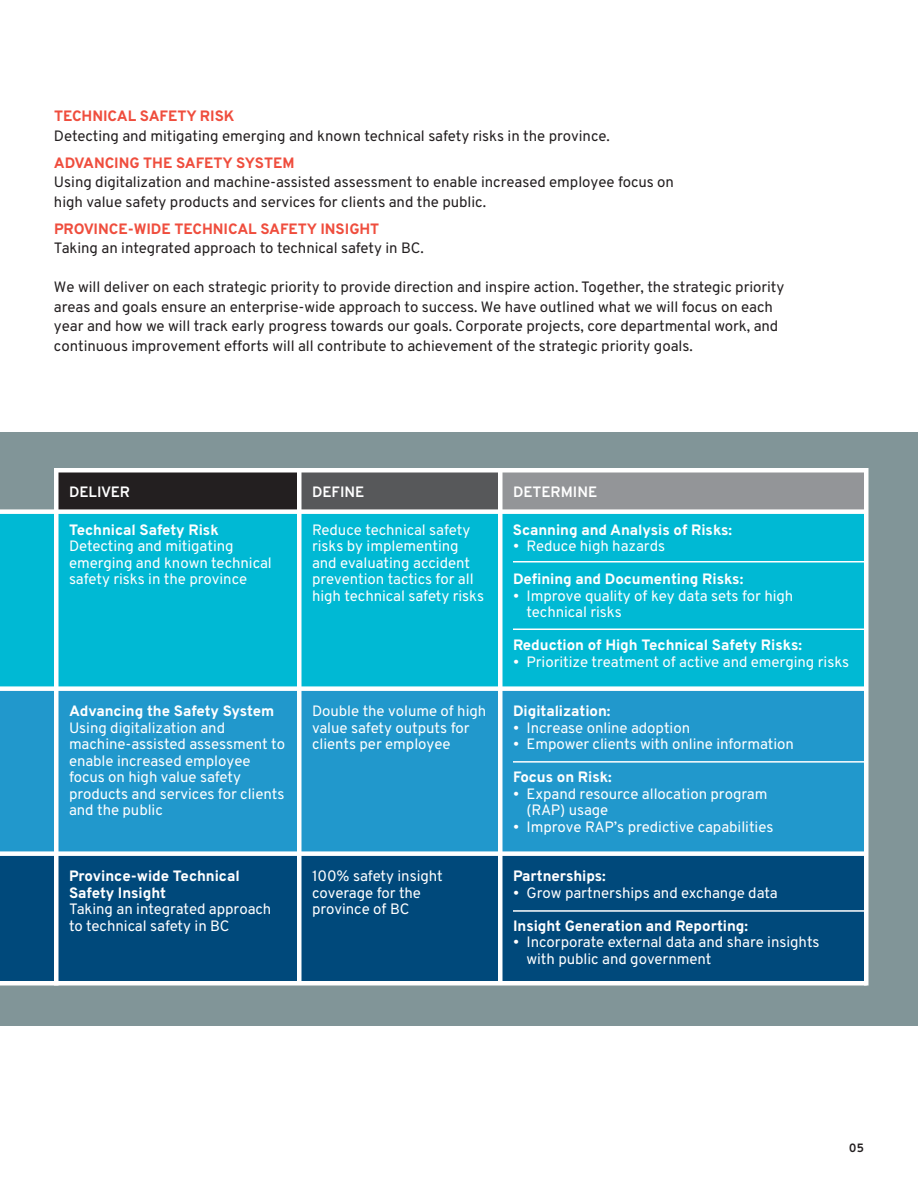
<style>
.page{position:relative;width:918px;height:1188px;background:#fff}
.page>*{position:absolute;margin:0;border:0;box-sizing:border-box;transform-origin:0 0}
.t1{font:15px/16.5px "Overpass";letter-spacing:-.005em;color:#fff}
.t2{font:15px/19.5px "Overpass";letter-spacing:-.005em;color:#231f20}
.t3{font:800 15px/16.5px "Overpass";letter-spacing:-.005em;color:#fff}
.t4{font:800 15px "Overpass";letter-spacing:-.005em;color:#ef4d3d}
.t5{font:700 15px "Overpass";letter-spacing:-.005em;color:#fff}
.t6{font:700 12px "Overpass";color:#231f20}
</style>
<div class="page">
<div style="left:0;top:432px;width:918px;height:594px;background:#819598"></div>
<div style="left:0;top:688px;width:867px;height:166px;background:#2198cc"></div>
<div style="left:0;top:855px;width:866px;height:129px;background:#00497b"></div>
<div style="left:0;top:512px;width:866px;height:177px;background:#00b9d4"></div>
<div style="left:58px;top:469px;width:242px;height:43px;background:#231f20"></div>
<div style="left:300px;top:469px;width:200px;height:40px;background:#57585a"></div>
<div style="left:500px;top:471px;width:365px;height:41px;background:#939598"></div>
<div style="left:0;top:509px;width:867px;height:5px;background:#fff"></div>
<hr style="left:513px;top:561px;width:353px;height:2px;background:#fff">
<hr style="left:513px;top:629px;width:353px;height:1px;background:#fff">
<div style="left:0;top:686px;width:867px;height:5px;background:#fff"></div>
<div style="left:0;top:851px;width:867px;height:5px;background:#fff"></div>
<hr style="left:513px;top:761px;width:353px;height:2px;background:#fff">
<div style="left:0;top:981px;width:867px;height:5px;background:#fff"></div>
<hr style="left:513px;top:910px;width:353px;height:2px;background:#fff">
<hr style="left:864px;top:468px;width:4px;height:518px;background:#fff">
<hr style="left:498px;top:469px;width:4px;height:515px;background:#fff">
<div style="left:297px;top:468px;width:5px;height:515px;background:#fff"></div>
<hr style="left:54px;top:468px;width:4px;height:518px;background:#fff">
<hr style="left:54px;top:468px;width:813px;height:4px;background:#fff">
<p class="t4" style="left:54px;top:105px;width:182px">TECHNICAL SAFETY RISK</p>
<p class="t2" style="left:54px;top:126px;width:557px">Detecting and mitigating emerging and known technical safety risks in the province.</p>
<p class="t4" style="left:54px;top:152px;width:242px">ADVANCING THE SAFETY SYSTEM</p>
<p class="t2" style="left:54px;top:172px;width:622px">Using digitalization and machine-assisted assessment to enable increased employee focus on high value safety products and services for clients and the public.</p>
<p class="t4" style="left:54px;top:218px;width:327px">PROVINCE-WIDE TECHNICAL SAFETY INSIGHT</p>
<p class="t2" style="left:54px;top:238px;width:371px">Taking an integrated approach to technical safety in BC.</p>
<p class="t2" style="left:54px;top:277px;width:732px">We will deliver on each strategic priority to provide direction and inspire action. Together, the strategic priority areas and goals ensure an enterprise-wide approach to success. We have outlined what we will focus on each year and how we will track early progress towards our goals. Corporate projects, core departmental work, and continuous improvement efforts will all contribute to achievement of the strategic priority goals.</p>
<p class="t5" style="left:69px;top:482px;width:63px">DELIVER</p>
<p class="t5" style="left:312px;top:482px;width:54px">DEFINE</p>
<p class="t5" style="left:513px;top:482px;width:86px">DETERMINE</p>
<p class="t3" style="left:69px;top:521px;width:151px">Technical Safety Risk</p>
<p class="t1" style="left:69px;top:538px;width:204px">Detecting and mitigating emerging and known technical safety risks in the province</p>
<p class="t1" style="left:312px;top:521px;width:174px">Reduce technical safety risks by implementing and evaluating accident prevention tactics for all high technical safety risks</p>
<p class="t3" style="left:69px;top:703px;width:207px">Advancing the Safety System</p>
<p class="t1" style="left:69px;top:719px;width:218px">Using digitalization and machine-assisted assessment to enable increased employee focus on high value safety products and services for clients and the public</p>
<p class="t3" style="left:69px;top:868px;width:172px">Province-wide Technical<br>Safety Insight</p>
<p class="t1" style="left:69px;top:901px;width:204px">Taking an integrated approach to technical safety in BC</p>
<p class="t1" style="left:312px;top:703px;width:176px">Double the volume of high value safety outputs for clients per employee</p>
<p class="t1" style="left:312px;top:868px;width:132px">100% safety insight coverage for the province of BC</p>
<p class="t3" style="left:513px;top:521px;width:221px">Scanning and Analysis of Risks:</p>
<p class="t1" style="left:513px;top:538px;width:154px">• Reduce high hazards</p>
<p class="t3" style="left:513px;top:571px;width:232px">Defining and Documenting Risks:</p>
<p class="t1" style="left:526px;top:587px;width:268px;text-indent:-14px">• Improve quality of key data sets for high technical risks</p>
<p class="t3" style="left:513px;top:637px;width:290px">Reduction of High Technical Safety Risks:</p>
<p class="t1" style="left:513px;top:653px;width:338px">• Prioritize treatment of active and emerging risks</p>
<p class="t3" style="left:513px;top:703px;width:99px">Digitalization:</p>
<p class="t1" style="left:513px;top:719px;width:179px">• Increase online adoption</p>
<p class="t1" style="left:513px;top:736px;width:283px">• Empower clients with online information</p>
<p class="t3" style="left:513px;top:769px;width:100px">Focus on Risk:</p>
<p class="t1" style="left:526px;top:785px;width:243px;text-indent:-14px">• Expand resource allocation program (RAP) usage</p>
<p class="t1" style="left:513px;top:818px;width:262px">• Improve RAP’s predictive capabilities</p>
<p class="t3" style="left:513px;top:868px;width:94px">Partnerships:</p>
<p class="t1" style="left:513px;top:884px;width:266px">• Grow partnerships and exchange data</p>
<p class="t3" style="left:513px;top:917px;width:237px">Insight Generation and Reporting:</p>
<p class="t1" style="left:526px;top:934px;width:295px;text-indent:-13px">• Incorporate external data and share insights with public and government</p>
<p class="t6" style="left:849px;top:1139px;width:17px">05</p>
</div>
